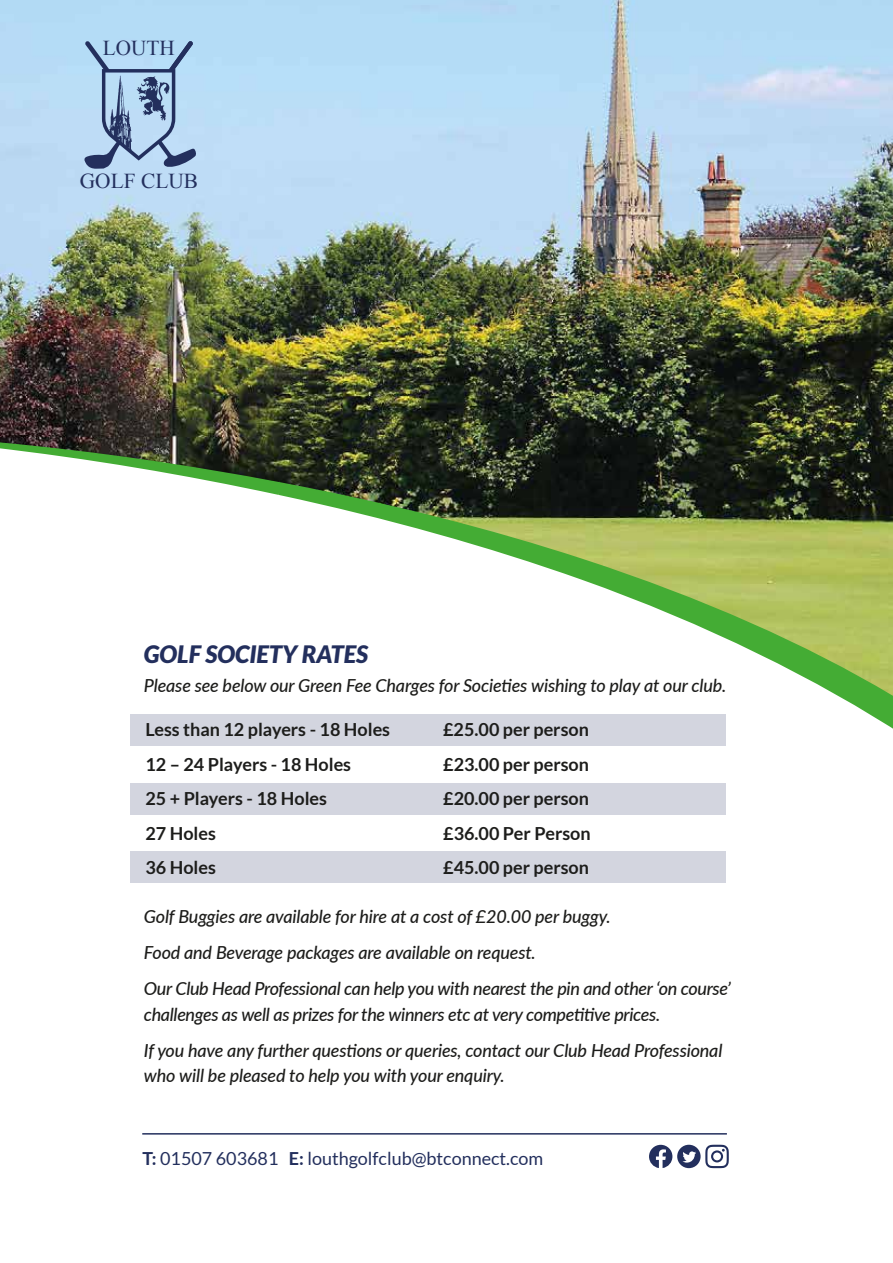
<style>
.page{position:relative;width:893px;height:1263px;background:#fff}
.page>*{position:absolute;margin:0;border:0;box-sizing:border-box;transform-origin:0 0}
.t1{font:italic 900 24px "Lato";color:#232f5d}
.t2{font:21.15px "Times New Roman";color:#232f5d}
.t3{font:italic 500 18px/36px "Lato";letter-spacing:-.01em;color:#1d1d1b}
.t4{font:700 18px "Lato";color:#1d1d1b}
.t5{font:18px "Lato";color:#232f5d}
.s1{font-weight:700}
</style>
<div class="page">
<div style="left:130px;top:714px;width:595px;height:31px;background:#d3d5df"></div>
<div style="left:130px;top:783px;width:595px;height:32px;background:#d3d5df"></div>
<div style="left:130px;top:851px;width:595px;height:32px;background:#d3d5df"></div>
<img style="left:0;top:0;width:893px;height:696px">
<svg style="left:84px;top:41px;width:113px;height:128px;background:#99b6d4"></svg>
<svg style="left:649px;top:1145px;width:80px;height:23px"></svg>
<hr style="left:142px;top:1133px;width:585px;height:1px;background:#232f5d">
<p class="t2" style="left:103px;top:33px;width:73px">LOUTH</p>
<p class="t2" style="left:80px;top:166px;width:120px">GOLF CLUB</p>
<h1 class="t1" style="left:144px;top:641px;width:226px">GOLF SOCIETY RATES</h1>
<p class="t3" style="left:144px;top:667px;width:584px">Please see below our Green Fee Charges for Societies wishing to play at our club.</p>
<p class="t4" style="left:145px;top:719px;width:246px">Less than 12 players - 18 Holes</p>
<p class="t4" style="left:443px;top:719px;width:147px">£25.00 per person</p>
<p class="t4" style="left:145px;top:754px;width:207px">12 – 24 Players - 18 Holes</p>
<p class="t4" style="left:443px;top:754px;width:147px">£23.00 per person</p>
<p class="t4" style="left:145px;top:788px;width:183px">25 + Players - 18 Holes</p>
<p class="t4" style="left:443px;top:788px;width:147px">£20.00 per person</p>
<p class="t4" style="left:145px;top:823px;width:72px">27 Holes</p>
<p class="t4" style="left:443px;top:823px;width:149px">£36.00 Per Person</p>
<p class="t4" style="left:145px;top:857px;width:72px">36 Holes</p>
<p class="t4" style="left:443px;top:857px;width:147px">£45.00 per person</p>
<p class="t3" style="left:144px;top:898px;width:588px">Golf Buggies are available for hire at a cost of £20.00 per buggy.<br>Food and Beverage packages are available on request.<br>Our Club Head Professional can help you with nearest the pin and other ‘on course’</p>
<p class="t3" style="left:144px;top:995px;width:580px">challenges as well as prizes for the winners etc at very competitive prices.<br>If you have any further questions or queries, contact our Club Head Professional</p>
<p class="t3" style="left:144px;top:1057px;width:362px">who will be pleased to help you with your enquiry.</p>
<p class="t5" style="left:143px;top:1148px;width:402px"><span class="s1">T:</span> 01507 603681 <span class="s1">E:</span> louthgolfclub@btconnect.com</p>
</div>
